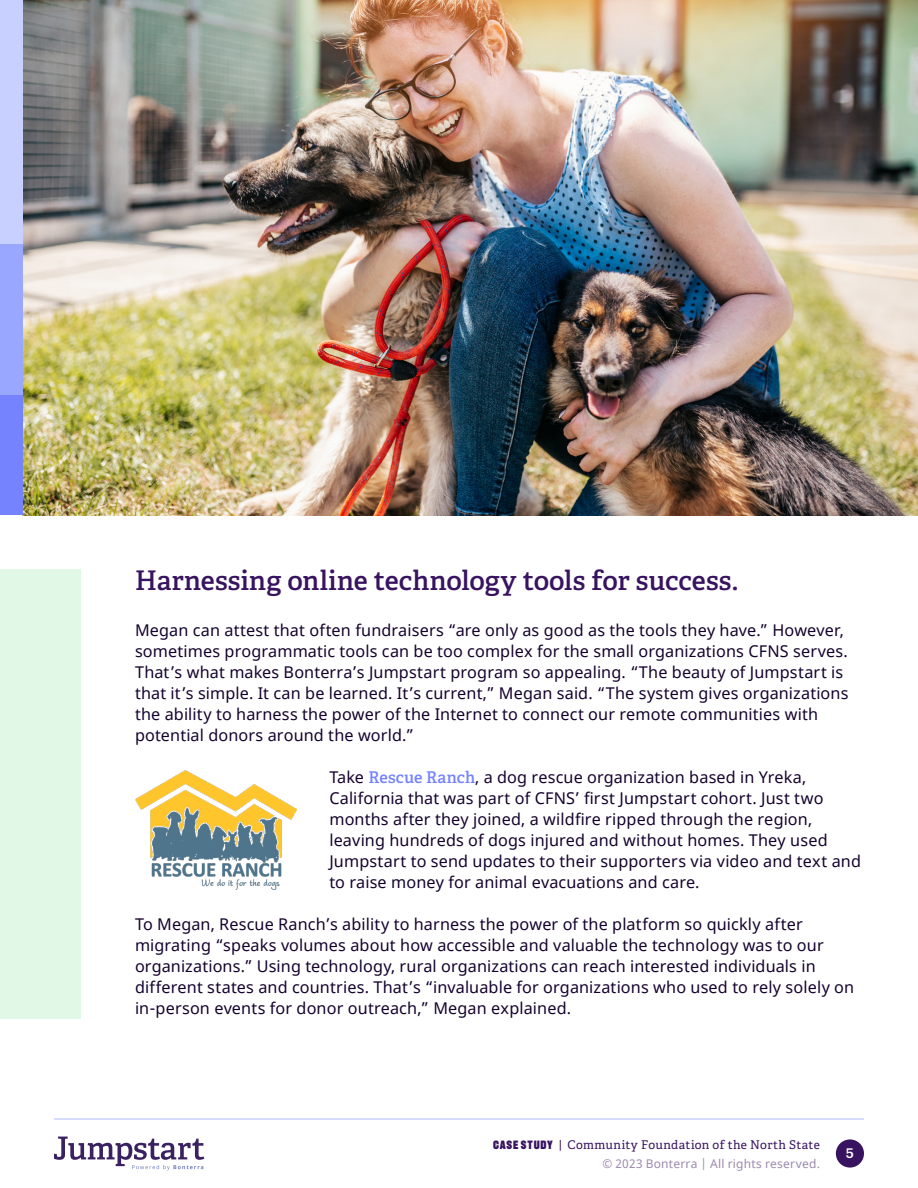
<style>
.page{position:relative;width:918px;height:1188px;background:#fff}
.page>*{position:absolute;margin:0;border:0;box-sizing:border-box;transform-origin:0 0}
.t1{font:600 27px "Adelle";letter-spacing:.005em;color:#381360}
.t2{font:16.2px/21px "Noto Sans";letter-spacing:.01em;color:#14022d}
.t3{font:500 13.5px "Graphik";color:#fefefe}
.t4{font:12px "Adelle";letter-spacing:.025em;color:#381360}
.t5{font:12px "Noto Sans";letter-spacing:.02em;color:#9c89af}
.s1{font-family:"Adelle";font-weight:600;color:#7583ff}
.s2{font-family:"Recent Grotesk";font-weight:900}
</style>
<div class="page">
<div style="left:836px;top:1139px;width:28px;height:29px;background:#381360;border-radius:50%"></div>
<hr style="left:54px;top:1118px;width:810px;height:2px;background:#c7d0ff">
<svg style="left:54px;top:1137px;width:150px;height:33px"></svg>
<img style="left:23px;top:0;width:895px;height:515px">
<div style="left:0;top:569px;width:81px;height:449px;background:#e1f8e7"></div>
<div style="left:0;top:0;width:23px;height:244px;background:#c7d0ff"></div>
<div style="left:0;top:244px;width:23px;height:151px;background:#99a7ff"></div>
<div style="left:0;top:395px;width:23px;height:120px;background:#7583ff"></div>
<img style="left:135px;top:771px;width:162px;height:119px">
<p class="t1" style="left:135px;top:563px;width:605px">Harnessing online technology tools for success.</p>
<p class="t2" style="left:135px;top:620px;width:715px">Megan can attest that often fundraisers “are only as good as the tools they have.” However, sometimes programmatic tools can be too complex for the small organizations CFNS serves.<br>That’s what makes Bonterra’s Jumpstart program so appealing. “The beauty of Jumpstart is that it’s simple. It can be learned. It’s current,” Megan said. “The system gives organizations the ability to harness the power of the Internet to connect our remote communities with potential donors around the world.”</p>
<p class="t2" style="left:329px;top:767px;width:533px">Take <span class="s1">Rescue Ranch</span>, a dog rescue organization based in Yreka, California that was part of CFNS’ first Jumpstart cohort. Just two months after they joined, a wildfire ripped through the region, leaving hundreds of dogs injured and without homes. They used Jumpstart to send updates to their supporters via video and text and to raise money for animal evacuations and care.</p>
<p class="t2" style="left:135px;top:914px;width:721px">To Megan, Rescue Ranch’s ability to harness the power of the platform so quickly after migrating “speaks volumes about how accessible and valuable the technology was to our organizations.” Using technology, rural organizations can reach interested individuals in different states and countries. That’s “invaluable for organizations who used to rely solely on in-person events for donor outreach,” Megan explained.</p>
<p class="t4" style="left:493px;top:1138px;width:328px"><span class="s2">CASE STUDY</span> | Community Foundation of the North State</p>
<p class="t5" style="left:602px;top:1155px;width:219px">© 2023 Bonterra | All rights reserved.</p>
<p class="t3" style="left:846px;top:1143px;width:10px">5</p>
</div>
